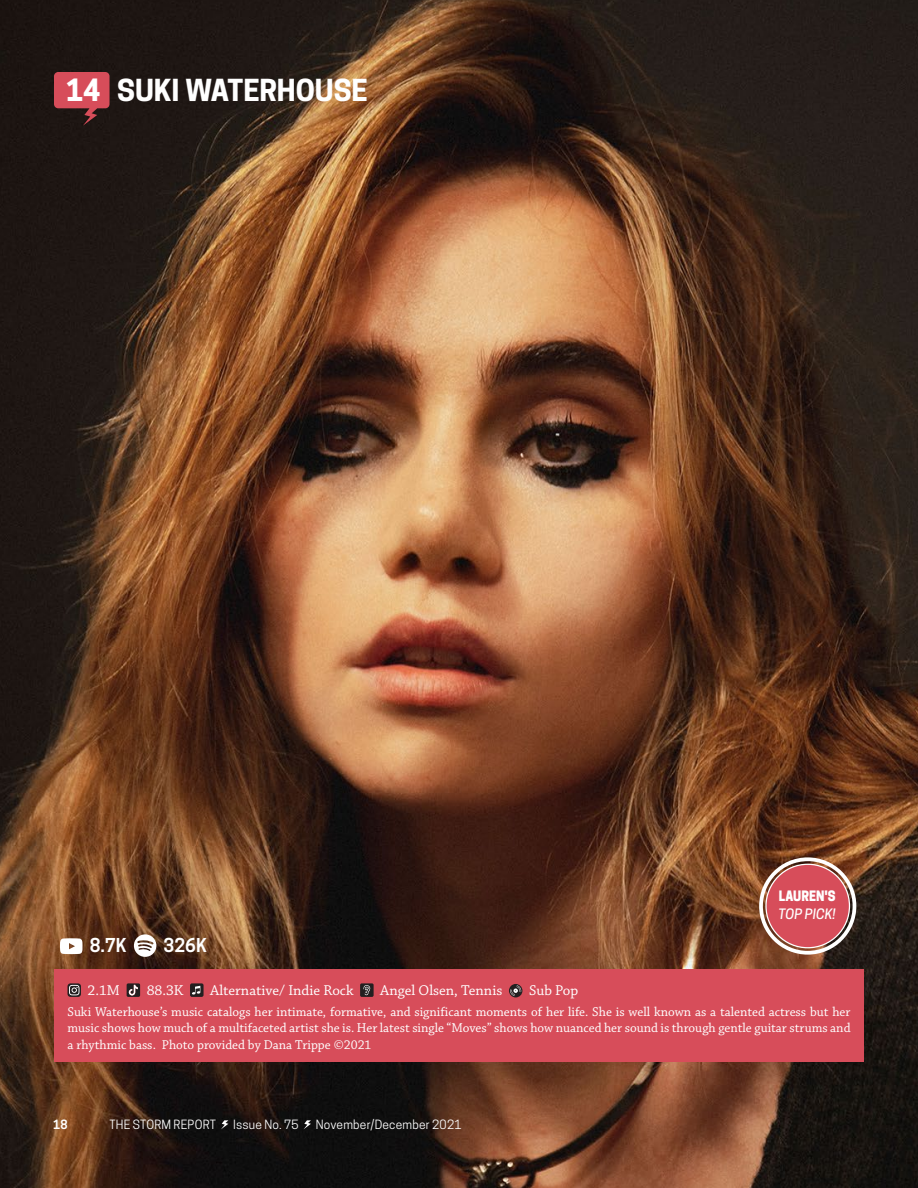
<style>
.page{position:relative;width:918px;height:1188px;background:#fff}
.page>*{position:absolute;margin:0;border:0;box-sizing:border-box;transform-origin:0 0}
.t1{font:700 28.8px "Cooper Hewitt";color:#fff}
.t2{font:700 28.5px "Cooper Hewitt";letter-spacing:-.005em;color:#fff}
.t3{font:600 18px "Cooper Hewitt";color:#fff}
.t4{font:15px "Chaparral Pro";color:#fff}
.t5{font:13.5px/16.2px "Chaparral Pro";color:#fff;text-align:justify}
.t6{font:800 13.5px "Cooper Hewitt";color:#fff;scale:.9 1}
.t7{font:italic 500 13.5px "Cooper Hewitt";letter-spacing:.01em;color:#fff}
.t8{font:12px "Cooper Hewitt";letter-spacing:.02em;color:#fff}
.t9{font:600 12px "Cooper Hewitt";color:#fff}
</style>
<div class="page">
<img style="left:0;top:0;width:918px;height:1188px">
<svg style="left:60px;top:938px;width:23px;height:16px"></svg>
<svg style="left:134px;top:934px;width:22px;height:23px"></svg>
<svg style="left:54px;top:72px;width:56px;height:54px"></svg>
<div style="left:54px;top:970px;width:810px;height:92px;background:#d74d5a"></div>
<svg style="left:68px;top:983px;width:13px;height:14px"></svg>
<svg style="left:69px;top:985px;width:11px;height:10px"></svg>
<svg style="left:127px;top:983px;width:13px;height:14px"></svg>
<div style="left:190px;top:983px;width:14px;height:14px;background:#231f20;border-radius:2px"></div>
<svg style="left:192px;top:986px;width:8px;height:9px"></svg>
<div style="left:360px;top:983px;width:14px;height:14px;background:#231f20;border-radius:2px"></div>
<svg style="left:363px;top:985px;width:8px;height:10px"></svg>
<svg style="left:509px;top:984px;width:13px;height:13px"></svg>
<svg style="left:510px;top:985px;width:12px;height:11px"></svg>
<div style="left:766px;top:864px;width:83px;height:84px;background:#d74d5a;border-radius:50%"></div>
<div style="left:759px;top:857px;width:97px;height:98px;border:4px solid #fff;border-radius:50%"></div>
<svg style="left:221px;top:1120px;width:7px;height:9px"></svg>
<svg style="left:304px;top:1120px;width:7px;height:9px"></svg>
<p class="t1" style="left:66px;top:73px;width:36px">14</p>
<p class="t2" style="left:117px;top:74px;width:252px">SUKI WATERHOUSE</p>
<p class="t3" style="left:90px;top:935px;width:39px">8.7K</p>
<p class="t3" style="left:164px;top:935px;width:45px">326K</p>
<p class="t6" style="left:779px;top:887px;width:65px">LAUREN'S</p>
<p class="t7" style="left:779px;top:906px;width:59px">TOP PICK!</p>
<p class="t4" style="left:88px;top:982px;width:34px">2.1M</p>
<p class="t4" style="left:147px;top:982px;width:38px">88.3K</p>
<p class="t4" style="left:210px;top:982px;width:145px">Alternative/ Indie Rock</p>
<p class="t4" style="left:380px;top:982px;width:124px">Angel Olsen, Tennis</p>
<p class="t4" style="left:529px;top:982px;width:51px">Sub Pop</p>
<p class="t5" style="left:68px;top:1004px;width:785px">Suki Waterhouse’s music catalogs her intimate, formative, and significant moments of her life. She is well known as a talented actress but her music shows how much of a multifaceted artist she is. Her latest single “Moves” shows how nuanced her sound is through gentle guitar strums and a rhythmic bass. Photo provided by Dana Trippe ©2021</p>
<p class="t9" style="left:53px;top:1118px;width:16px">18</p>
<p class="t8" style="left:109px;top:1118px;width:108px">THE STORM REPORT</p>
<p class="t8" style="left:233px;top:1118px;width:67px">Issue No. 75</p>
<p class="t8" style="left:316px;top:1118px;width:147px">November/December 2021</p>
</div>
